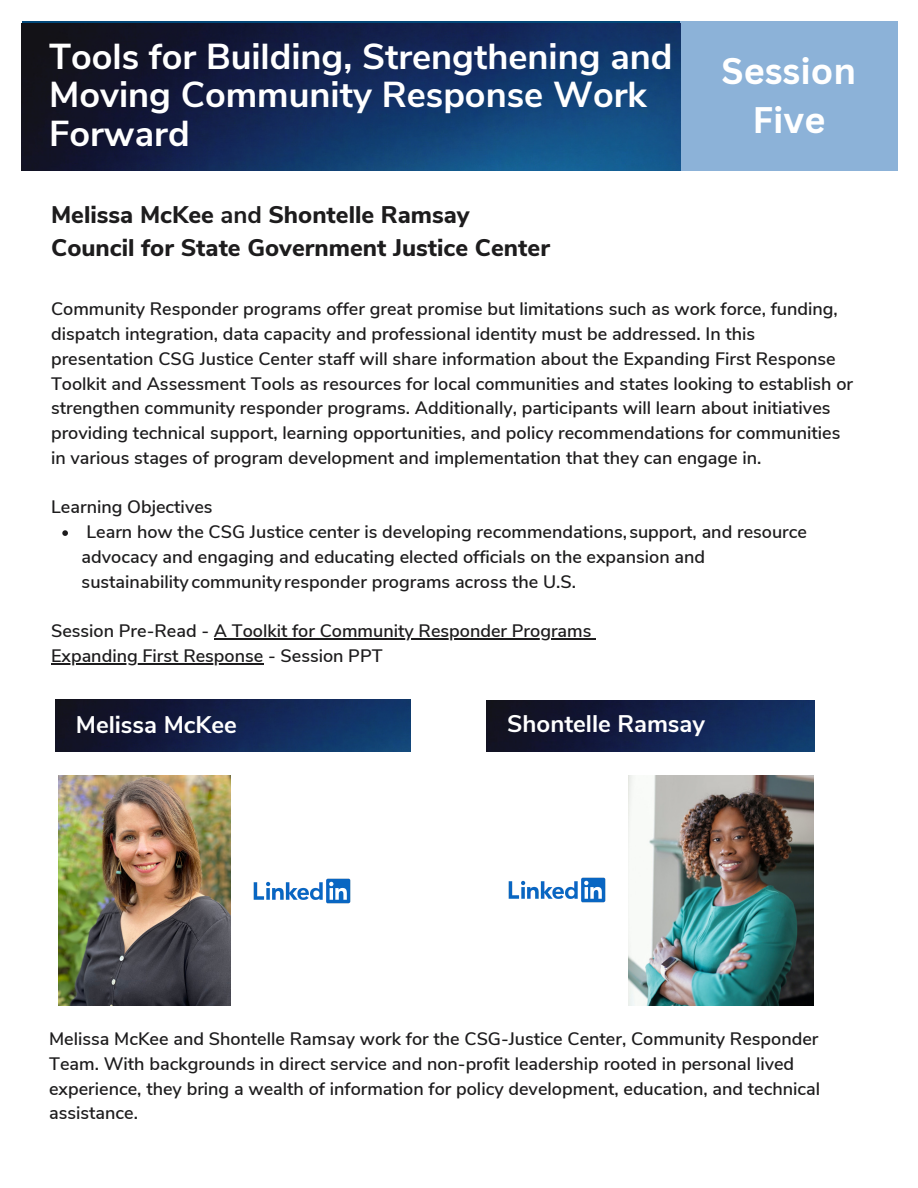
<style>
.page{position:relative;width:918px;height:1188px;background:#fff}
.page>*{position:absolute;margin:0;border:0;box-sizing:border-box;transform-origin:0 0}
.t1{font:700 36px/38.2px "Nunito Sans";color:#fff}
.t2{font:700 36px "Canva Sans";color:#fff}
.t3{font:800 24px "Nunito Sans";color:#1d1c1d}
.t4{font:700 24px "Nunito Sans";color:#fff}
.t5{font:600 18px/24.8px "Nunito Sans";color:#1d1c1d}
.s1{font-weight:700}
</style>
<div class="page">
<div style="left:680px;top:21px;width:218px;height:150px;background:#8cb2d8"></div>
<img style="left:22px;top:23px;width:659px;height:148px">
<img style="left:55px;top:699px;width:356px;height:52px">
<img style="left:59px;top:775px;width:172px;height:231px">
<img style="left:629px;top:775px;width:184px;height:231px">
<svg style="left:62px;top:530px;width:6px;height:6px"></svg>
<hr style="left:214px;top:638px;width:377px;height:1px;background:#1d1c1d">
<hr style="left:51px;top:663px;width:212px;height:1px;background:#1d1c1d">
<img style="left:254px;top:878px;width:96px;height:26px">
<img style="left:509px;top:877px;width:97px;height:26px">
<img style="left:486px;top:701px;width:328px;height:50px">
<p class="t1" style="left:49px;top:38px;width:625px">Tools for Building, Strengthening and<br>Moving Community Response Work<br>Forward</p>
<p class="t3" style="left:51px;top:199px;width:420px">Melissa McKee <span class="s1">and</span> Shontelle Ramsay</p>
<p class="t3" style="left:51px;top:232px;width:500px">Council for State Government Justice Center</p>
<p class="t2" style="left:722px;top:45px;width:136px">Session</p>
<p class="t2" style="left:752px;top:95px;width:75px">Five</p>
<p class="t5" style="left:51px;top:297px;width:804px">Community Responder programs offer great promise but limitations such as work force, funding, dispatch integration, data capacity and professional identity must be addressed. In this presentation CSG Justice Center staff will share information about the Expanding First Response Toolkit and Assessment Tools as resources for local communities and states looking to establish or strengthen community responder programs. Additionally, participants will learn about initiatives providing technical support, learning opportunities, and policy recommendations for communities in various stages of program development and implementation that they can engage in.</p>
<p class="t5" style="left:51px;top:495px;width:163px">Learning Objectives</p>
<p class="t5" style="left:82px;top:520px;width:727px">Learn how the CSG Justice center is developing recommendations, support, and resource advocacy and engaging and educating elected officials on the expansion and sustainability community responder programs across the U.S.</p>
<p class="t5" style="left:51px;top:619px;width:542px">Session Pre-Read - A Toolkit for Community Responder Programs</p>
<p class="t5" style="left:51px;top:644px;width:333px">Expanding First Response - Session PPT</p>
<p class="t4" style="left:76px;top:708px;width:163px">Melissa McKee</p>
<p class="t4" style="left:507px;top:708px;width:200px">Shontelle Ramsay</p>
<p class="t5" style="left:49px;top:1027px;width:773px">Melissa McKee and Shontelle Ramsay work for the CSG-Justice Center, Community Responder Team. With backgrounds in direct service and non-profit leadership rooted in personal lived experience, they bring a wealth of information for policy development, education, and technical assistance.</p>
</div>
